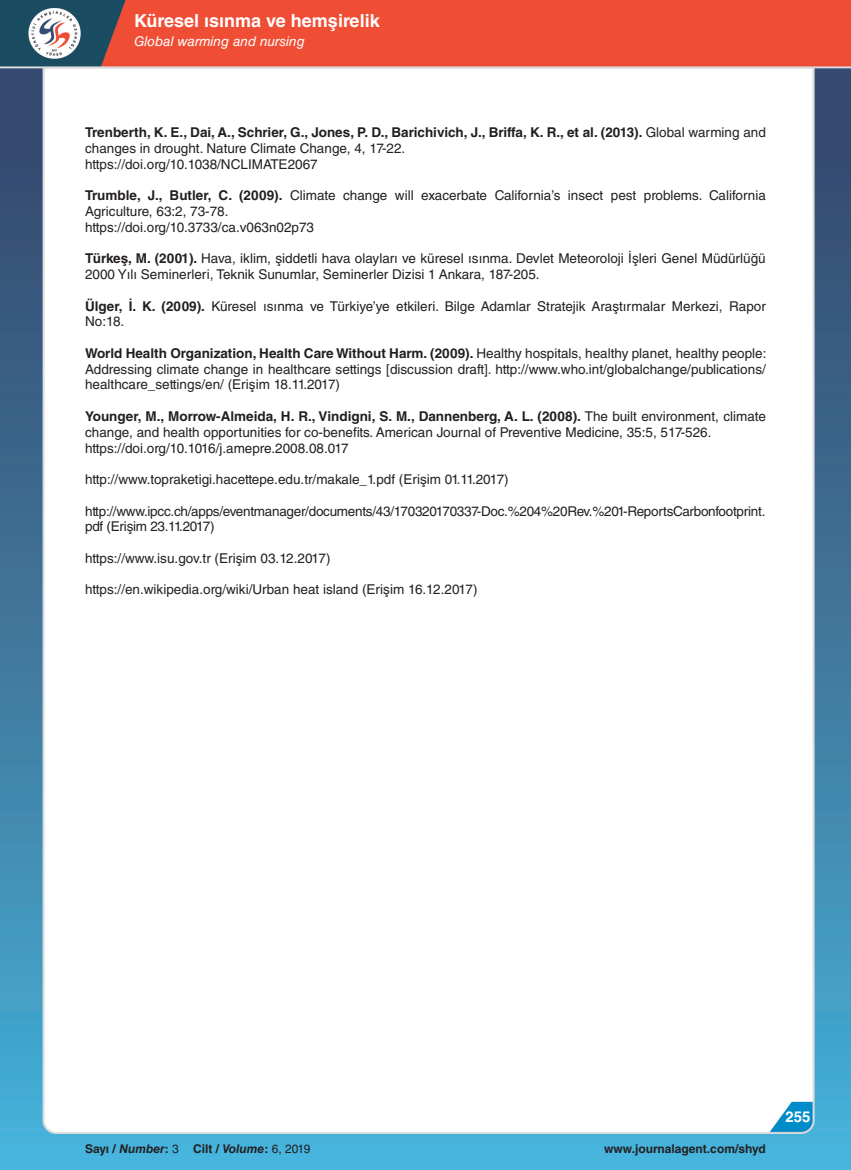
<style>
.page{position:relative;width:851px;height:1170px;background:#fff}
.page>*{position:absolute;margin:0;border:0;box-sizing:border-box;transform-origin:0 0}
.t1{font:700 18px "Helvetica LT Std";color:#fff}
.t2{font:700 15px "Helvetica LT Std";color:#fff}
.t3{font:13.5px/15.8px "Helvetica LT Std";color:#231f20}
.t4{font:700 13.5px/15.8px "Helvetica LT Std";color:#231f20}
.t5{font:13.5px/15.8px "Helvetica LT Std";letter-spacing:-.02em;color:#231f20}
.t6{font:italic 13.5px "Helvetica LT Std";color:#fff}
.t7{font:700 12px "Helvetica LT Std";color:#231f20}
.s1{font-weight:400}
.s2{font-weight:700}
.s3{font-style:italic}
</style>
<div class="page">
<img style="left:0;top:0;width:850px;height:1169px">
<h1 class="t1" style="left:134px;top:9px;width:247px">Küresel ısınma ve hemşirelik</h1>
<p class="t6" style="left:134px;top:33px;width:172px">Global warming and nursing</p>
<p class="t4" style="left:85px;top:124px;width:682px">Trenberth, K. E., Dai, A., Schrier, G., Jones, P. D., Barichivich, J., Briffa, K. R., et al. (2013). <span class="s1">Global warming and changes in drought. Nature Climate Change, 4, 17-22.</span></p>
<p class="t3" style="left:85px;top:156px;width:234px">https://doi.org/10.1038/NCLIMATE2067</p>
<p class="t3" style="left:85px;top:188px;width:682px"><span class="s2">Trumble, J., Butler, C. (2009).</span> Climate change will exacerbate California’s insect pest problems. California<br>Agriculture, 63:2, 73-78.</p>
<p class="t3" style="left:85px;top:219px;width:230px">https://doi.org/10.3733/ca.v063n02p73</p>
<p class="t3" style="left:85px;top:251px;width:682px"><span class="s2">Türkeş, M. (2001).</span> Hava, iklim, şiddetli hava olayları ve küresel ısınma. Devlet Meteoroloji İşleri Genel Müdürlüğü<br>2000 Yılı Seminerleri, Teknik Sunumlar, Seminerler Dizisi 1 Ankara, 187-205.</p>
<p class="t3" style="left:85px;top:298px;width:682px"><span class="s2">Ülger, İ. K. (2009).</span> Küresel ısınma ve Türkiye’ye etkileri. Bilge Adamlar Stratejik Araştırmalar Merkezi, Rapor<br>No:18.</p>
<p class="t3" style="left:85px;top:345px;width:682px;text-align:justify"><span class="s2">World Health Organization, Health Care Without Harm. (2009).</span> Healthy hospitals, healthy planet, healthy people:<br>Addressing climate change in healthcare settings [discussion draft]. http://www.who.int/globalchange/publications/ healthcare_settings/en/ (Erişim 18.11.2017)</p>
<p class="t3" style="left:85px;top:408px;width:682px"><span class="s2">Younger, M., Morrow-Almeida, H. R., Vindigni, S. M., Dannenberg, A. L. (2008).</span> The built environment, climate change, and health opportunities for co-benefits. American Journal of Preventive Medicine, 35:5, 517-526.</p>
<p class="t3" style="left:85px;top:440px;width:265px">https://doi.org/10.1016/j.amepre.2008.08.017</p>
<p class="t3" style="left:85px;top:471px;width:425px">http://www.topraketigi.hacettepe.edu.tr/makale_1.pdf (Erişim 01.11.2017)</p>
<p class="t5" style="left:85px;top:503px;width:681px">http://www.ipcc.ch/apps/eventmanager/documents/43/170320170337-Doc.%204%20Rev.%201-ReportsCarbonfootprint. pdf (Erişim 23.11.2017)</p>
<p class="t3" style="left:85px;top:550px;width:247px">https://www.isu.gov.tr (Erişim 03.12.2017)</p>
<p class="t3" style="left:85px;top:581px;width:394px">https://en.wikipedia.org/wiki/Urban heat island (Erişim 16.12.2017)</p>
<p class="t7" style="left:85px;top:1141px;width:227px">Sayı / <span class="s3">Number</span>: <span class="s1">3</span> Cilt / <span class="s3">Volume</span>: <span class="s1">6, 2019</span></p>
<p class="t7" style="left:604px;top:1141px;width:163px">www.journalagent.com/shyd</p>
<p class="t2" style="left:785px;top:1107px;width:27px">255</p>
</div>
